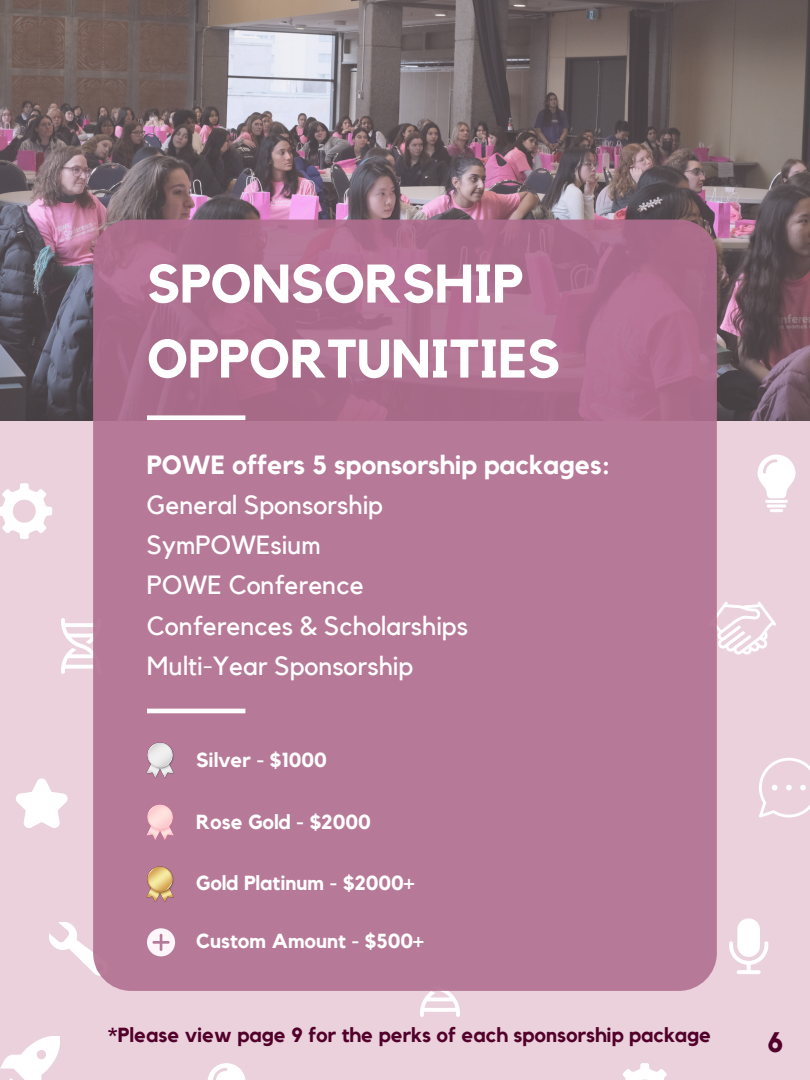
<style>
.page{position:relative;width:810px;height:1080px;background:#ead1dc}
.page>*{position:absolute;margin:0;border:0;box-sizing:border-box;transform-origin:0 0}
.t1{font:700 53.69px/75px "Kollektif";color:#fff}
.t2{font:700 28.19px "Kollektif";color:#52002a}
.t3{font:26.25px "Kollektif";color:#fff}
.t4{font:700 26.25px "Kollektif";color:#fff}
.t5{font:700 20.31px "Kollektif";color:#fff}
.t6{font:700 20.31px "Kollektif";color:#52002a}
</style>
<div class="page">
<img style="left:0;top:0;width:810px;height:420px">
<svg style="left:61px;top:618px;width:32px;height:56px"></svg>
<svg style="left:49px;top:922px;width:51px;height:54px"></svg>
<svg style="left:717px;top:601px;width:59px;height:54px"></svg>
<svg style="left:420px;top:991px;width:40px;height:26px"></svg>
<div style="left:93px;top:220px;width:624px;height:771px;background:linear-gradient(to right,#b47695,#b57796);border-radius:38px"></div>
<div style="left:147px;top:415px;width:98px;height:5px;background:#fff"></div>
<img style="left:147px;top:866px;width:28px;height:37px">
<img style="left:147px;top:805px;width:28px;height:36px">
<img style="left:147px;top:743px;width:28px;height:36px">
<hr style="left:147px;top:709px;width:98px;height:4px;background:#fff">
<svg style="left:0;top:483px;width:52px;height:56px"></svg>
<svg style="left:16px;top:778px;width:52px;height:50px"></svg>
<svg style="left:758px;top:455px;width:38px;height:43px"></svg>
<hr style="left:765px;top:500px;width:23px;height:3px;background:#fff;border-radius:2px">
<hr style="left:767px;top:504px;width:19px;height:4px;background:#f9f4f6;border-radius:2px">
<svg style="left:770px;top:509px;width:13px;height:3px"></svg>
<svg style="left:759px;top:758px;width:51px;height:60px"></svg>
<svg style="left:623px;top:1063px;width:44px;height:17px"></svg>
<svg style="left:729px;top:918px;width:39px;height:56px"></svg>
<svg style="left:208px;top:1063px;width:37px;height:17px"></svg>
<svg style="left:0;top:1036px;width:60px;height:44px"></svg>
<svg style="left:147px;top:928px;width:28px;height:28px"></svg>
<p class="t1" style="left:147px;top:248px;width:415px">SPONSORSHIP<br>OPPORTUNITIES</p>
<p class="t4" style="left:147px;top:452px;width:465px">POWE offers 5 sponsorship packages:</p>
<p class="t3" style="left:147px;top:493px;width:238px">General Sponsorship</p>
<p class="t3" style="left:147px;top:533px;width:175px">SymPOWEsium</p>
<p class="t3" style="left:147px;top:573px;width:218px">POWE Conference</p>
<p class="t3" style="left:147px;top:614px;width:323px">Conferences &amp; Scholarships</p>
<p class="t3" style="left:147px;top:654px;width:268px">Multi-Year Sponsorship</p>
<p class="t5" style="left:196px;top:750px;width:132px">Silver - $1000</p>
<p class="t5" style="left:196px;top:812px;width:176px">Rose Gold - $2000</p>
<p class="t5" style="left:196px;top:874px;width:220px">Gold Platinum - $2000+</p>
<p class="t5" style="left:196px;top:932px;width:229px">Custom Amount - $500+</p>
<p class="t6" style="left:108px;top:1025px;width:605px">*Please view page 9 for the perks of each sponsorship package</p>
<p class="t2" style="left:767px;top:1029px;width:18px">6</p>
</div>
